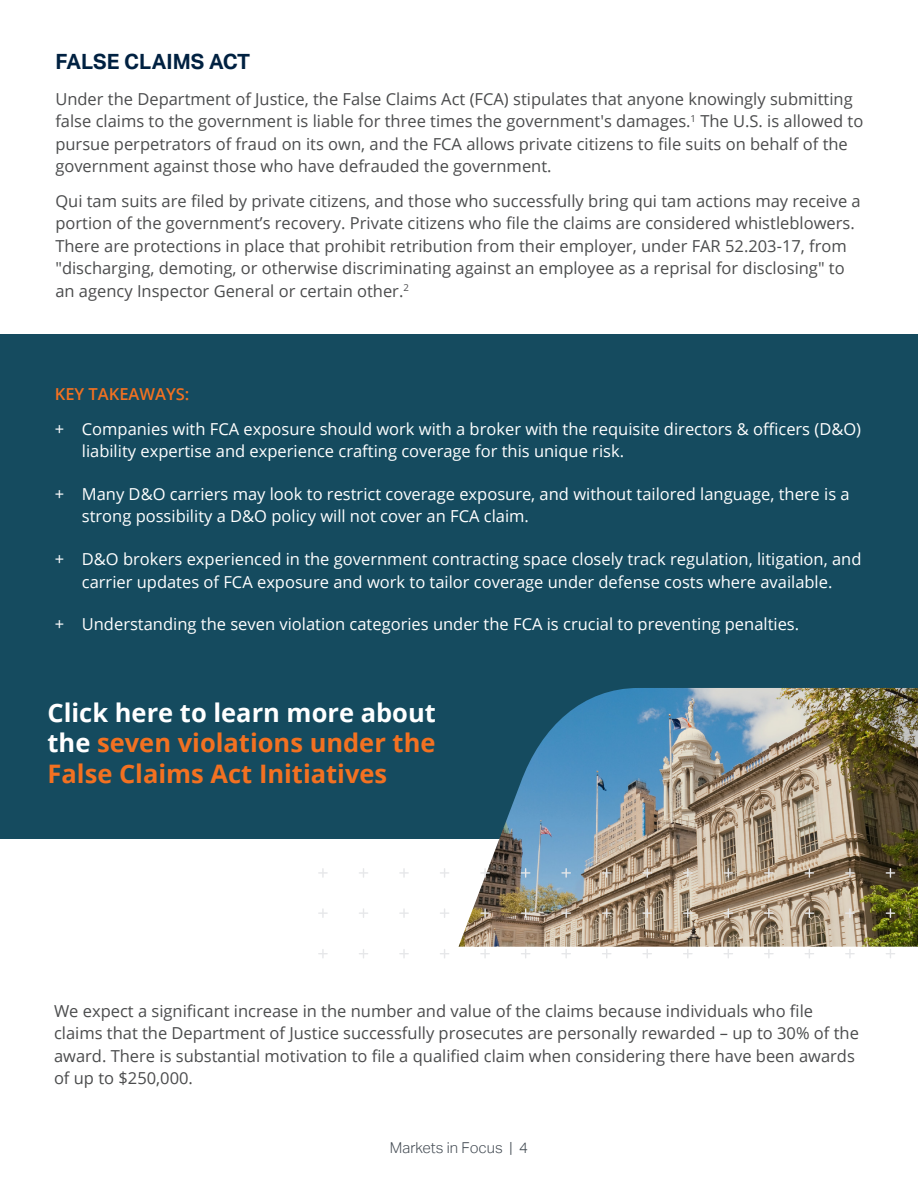
<style>
.page{position:relative;width:918px;height:1188px;background:#fff}
.page>*{position:absolute;margin:0;border:0;box-sizing:border-box;transform-origin:0 0}
.t1{font:700 25.5px/30.6px "Open Sans";color:#f37121;text-align:justify}
.Subhead_2{font:700 21px "Aktiv Grotesk";color:#002141}
.t2{font:16.5px/22.5px "Open Sans";color:#4b4c4d}
.t3{font:16.5px/22.5px "Open Sans";color:#fff}
.Subheader_Section_Title{font:600 16.5px "Open Sans";color:#f37121}
.t4{font:300 15px "Aktiv Grotesk";color:#444c54}
.s1{color:#fff}
</style>
<div class="page">
<div style="left:0;top:335px;width:918px;height:504px;background:#154b5f"></div>
<img style="left:459px;top:688px;width:459px;height:259px">
<svg style="left:318px;top:868px;width:10px;height:10px"></svg>
<svg style="left:359px;top:868px;width:9px;height:10px"></svg>
<svg style="left:399px;top:868px;width:10px;height:10px"></svg>
<svg style="left:440px;top:868px;width:9px;height:10px"></svg>
<svg style="left:480px;top:868px;width:10px;height:10px"></svg>
<svg style="left:521px;top:868px;width:9px;height:10px"></svg>
<svg style="left:561px;top:868px;width:10px;height:10px"></svg>
<svg style="left:602px;top:868px;width:10px;height:10px"></svg>
<svg style="left:642px;top:868px;width:10px;height:10px"></svg>
<svg style="left:683px;top:868px;width:10px;height:10px"></svg>
<svg style="left:724px;top:868px;width:9px;height:10px"></svg>
<svg style="left:764px;top:868px;width:10px;height:10px"></svg>
<svg style="left:805px;top:868px;width:9px;height:10px"></svg>
<svg style="left:845px;top:868px;width:10px;height:10px"></svg>
<svg style="left:886px;top:868px;width:9px;height:10px"></svg>
<svg style="left:318px;top:909px;width:10px;height:9px"></svg>
<svg style="left:359px;top:908px;width:9px;height:10px"></svg>
<svg style="left:399px;top:909px;width:10px;height:9px"></svg>
<svg style="left:440px;top:908px;width:9px;height:10px"></svg>
<svg style="left:480px;top:908px;width:10px;height:10px"></svg>
<svg style="left:521px;top:908px;width:9px;height:10px"></svg>
<svg style="left:561px;top:908px;width:10px;height:10px"></svg>
<svg style="left:602px;top:908px;width:10px;height:10px"></svg>
<svg style="left:642px;top:908px;width:10px;height:10px"></svg>
<svg style="left:683px;top:908px;width:10px;height:10px"></svg>
<svg style="left:724px;top:908px;width:9px;height:10px"></svg>
<svg style="left:764px;top:908px;width:10px;height:10px"></svg>
<svg style="left:805px;top:908px;width:9px;height:10px"></svg>
<svg style="left:845px;top:908px;width:10px;height:10px"></svg>
<svg style="left:886px;top:908px;width:9px;height:10px"></svg>
<svg style="left:318px;top:949px;width:10px;height:9px"></svg>
<svg style="left:359px;top:949px;width:9px;height:9px"></svg>
<svg style="left:399px;top:949px;width:10px;height:9px"></svg>
<svg style="left:440px;top:949px;width:9px;height:9px"></svg>
<svg style="left:480px;top:949px;width:10px;height:9px"></svg>
<svg style="left:521px;top:949px;width:9px;height:9px"></svg>
<svg style="left:561px;top:949px;width:10px;height:9px"></svg>
<svg style="left:602px;top:949px;width:10px;height:9px"></svg>
<svg style="left:642px;top:949px;width:10px;height:9px"></svg>
<svg style="left:683px;top:949px;width:10px;height:9px"></svg>
<svg style="left:724px;top:949px;width:9px;height:9px"></svg>
<svg style="left:764px;top:949px;width:10px;height:9px"></svg>
<svg style="left:805px;top:949px;width:9px;height:9px"></svg>
<svg style="left:845px;top:949px;width:10px;height:9px"></svg>
<svg style="left:886px;top:949px;width:9px;height:9px"></svg>
<p class="Subhead_2" style="left:55px;top:49px;width:196px">FALSE CLAIMS ACT</p>
<p class="t2" style="left:55px;top:87px;width:810px">Under the Department of Justice, the False Claims Act (FCA) stipulates that anyone knowingly submitting false claims to the government is liable for three times the government's damages.<sup>1</sup> The U.S. is allowed to pursue perpetrators of fraud on its own, and the FCA allows private citizens to file suits on behalf of the government against those who have defrauded the government.</p>
<p class="t2" style="left:55px;top:189px;width:807px">Qui tam suits are filed by private citizens, and those who successfully bring qui tam actions may receive a portion of the government’s recovery. Private citizens who file the claims are considered whistleblowers.<br>There are protections in place that prohibit retribution from their employer, under FAR 52.203-17, from "discharging, demoting, or otherwise discriminating against an employee as a reprisal for disclosing" to an agency Inspector General or certain other.<sup>2</sup></p>
<p class="Subheader_Section_Title" style="left:55px;top:383px;width:136px">KEY TAKEAWAYS:</p>
<p class="t3" style="left:82px;top:417px;width:781px;text-indent:-27px">+ Companies with FCA exposure should work with a broker with the requisite directors &amp; officers (D&amp;O) liability expertise and experience crafting coverage for this unique risk.</p>
<p class="t3" style="left:82px;top:482px;width:769px;text-indent:-27px">+ Many D&amp;O carriers may look to restrict coverage exposure, and without tailored language, there is a strong possibility a D&amp;O policy will not cover an FCA claim.</p>
<p class="t3" style="left:55px;top:547px;width:808px;text-align:center">+ D&amp;O brokers experienced in the government contracting space closely track regulation, litigation, and carrier updates of FCA exposure and work to tailor coverage under defense costs where available.</p>
<p class="t3" style="left:55px;top:613px;width:746px">+ Understanding the seven violation categories under the FCA is crucial to preventing penalties.</p>
<p class="t1" style="left:48px;top:696px;width:390px"><span class="s1">Click here to learn more about the</span> seven violations under the False Claims Act Initiatives</p>
<p class="t2" style="left:54px;top:999px;width:806px">We expect a significant increase in the number and value of the claims because individuals who file claims that the Department of Justice successfully prosecutes are personally rewarded – up to 30% of the award. There is substantial motivation to file a qualified claim when considering there have been awards of up to $250,000.</p>
<p class="t4" style="left:390px;top:1139px;width:140px">Markets in Focus | 4</p>
</div>
